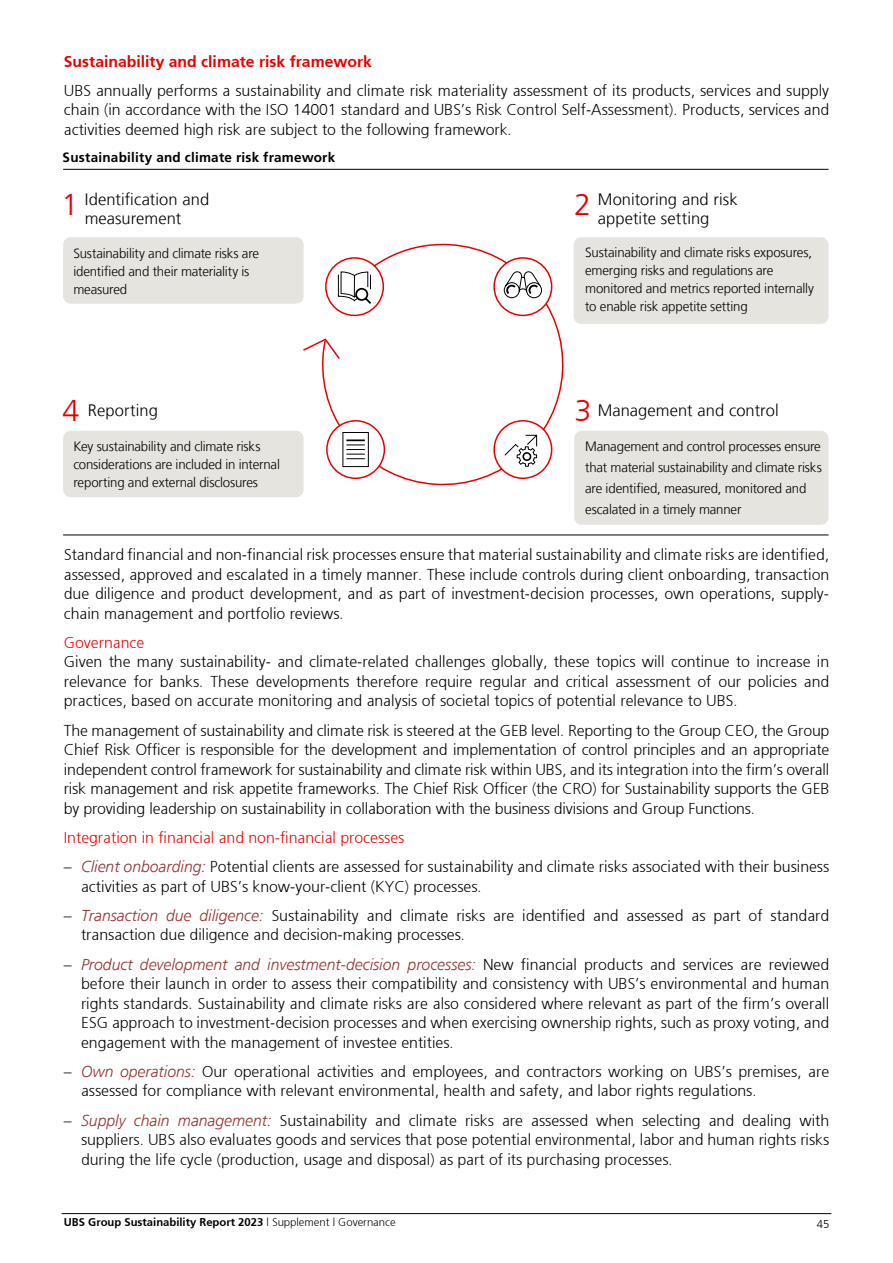
<style>
.page{position:relative;width:893px;height:1263px;background:#fff}
.page>*{position:absolute;margin:0;border:0;box-sizing:border-box;transform-origin:0 0}
.t1{font:300 30px "Frutiger LT Com";color:#e60000}
.t2{font:300 16.5px/19.5px "Frutiger LT Com";letter-spacing:.005em;color:#000}
.t3{font:300 15.75px/19.5px "Frutiger 45";color:#000;text-align:justify}
.t4{font:300 15.75px "Frutiger 45";color:#e60000}
.t5{font:300 15.75px "Frutiger 45";color:#e60000}
.t6{font:300 13.5px/18px "Frutiger LT Com";letter-spacing:-.015em;color:#000}
.t7{font:700 13.5px "Frutiger LT Com";letter-spacing:.015em;color:#000}
.t8{font:300 11.25px "Frutiger 45";color:#000}
.t9{font:300 11.25px "Frutiger LT Com";color:#000}
.s1{color:#e60000}
.s2{font-style:italic;color:#943634}
.s3{font-style:inherit}
</style>
<div class="page">
<hr style="left:62px;top:1213px;width:769px;height:1px;background:#000">
<svg style="left:322px;top:243px;width:242px;height:243px"></svg>
<div style="left:574px;top:431px;width:254px;height:94px;background:#e6e4de;border-radius:8px"></div>
<hr style="left:63px;top:169px;width:765px;height:1px;background:#000">
<hr style="left:63px;top:535px;width:765px;height:1px;background:#000">
<div style="left:63px;top:431px;width:241px;height:66px;background:#e6e4de;border-radius:8px"></div>
<div style="left:63px;top:237px;width:241px;height:67px;background:#e6e4de;border-radius:8px"></div>
<div style="left:574px;top:237px;width:254px;height:87px;background:#e6e4de;border-radius:8px"></div>
<svg style="left:303px;top:337px;width:38px;height:24px"></svg>
<svg style="left:324px;top:256px;width:61px;height:61px"></svg>
<div style="left:494px;top:258px;width:58px;height:57px;background:#fff;border-radius:50%"></div>
<div style="left:493px;top:257px;width:59px;height:59px;border:2px solid #e60000;border-radius:50%"></div>
<div style="left:526px;top:282px;width:16px;height:16px;border:1px solid #000;border-radius:50%"></div>
<svg style="left:503px;top:271px;width:38px;height:28px"></svg>
<div style="left:327px;top:421px;width:57px;height:57px;background:#fff;border-radius:50%"></div>
<div style="left:326px;top:420px;width:59px;height:59px;border:2px solid #e60000;border-radius:50%"></div>
<svg style="left:342px;top:432px;width:27px;height:35px"></svg>
<div style="left:494px;top:421px;width:58px;height:57px;background:#fff;border-radius:50%"></div>
<div style="left:493px;top:420px;width:59px;height:59px;border:2px solid #e60000;border-radius:50%"></div>
<svg style="left:504px;top:434px;width:34px;height:33px"></svg>
<div style="left:522px;top:452px;width:9px;height:9px;border:2px solid #000;border-radius:50%"></div>
<p class="t4" style="left:64px;top:52px;width:310px">Sustainability and climate risk framework</p>
<p class="t3" style="left:64px;top:81px;width:767px">UBS annually performs a sustainability and climate risk materiality assessment of its products, services and supply chain (in accordance with the ISO 14001 standard and UBS’s Risk Control Self-Assessment). Products, services and activities deemed high risk are subject to the following framework.</p>
<p class="t7" style="left:63px;top:149px;width:274px">Sustainability and climate risk framework</p>
<p class="t2" style="left:85px;top:189px;width:126px">Identification and measurement</p>
<h1 class="t1" style="left:61px;top:187px;width:19px">1</h1>
<h1 class="t1" style="left:574px;top:187px;width:19px">2</h1>
<p class="t2" style="left:598px;top:189px;width:141px">Monitoring and risk appetite setting</p>
<p class="t6" style="left:73px;top:244px;width:187px">Sustainability and climate risks are identified and their materiality is measured</p>
<p class="t6" style="left:585px;top:243px;width:230px">Sustainability and climate risks exposures, emerging risks and regulations are monitored and metrics reported internally to enable risk appetite setting</p>
<h1 class="t1" style="left:63px;top:393px;width:19px">4</h1>
<h1 class="t1" style="left:574px;top:393px;width:19px">3</h1>
<p class="t2" style="left:88px;top:400px;width:71px">Reporting</p>
<p class="t2" style="left:598px;top:400px;width:182px">Management and control</p>
<p class="t6" style="left:73px;top:437px;width:208px">Key sustainability and climate risks considerations are included in internal reporting and external disclosures</p>
<p class="t6" style="left:585px;top:436px;width:238px;line-height:21px">Management and control processes ensure that material sustainability and climate risks are identified, measured, monitored and escalated in a timely manner</p>
<p class="t3" style="left:64px;top:545px;width:767px">Standard financial and non-financial risk processes ensure that material sustainability and climate risks are identified, assessed, approved and escalated in a timely manner. These include controls during client onboarding, transaction due diligence and product development, and as part of investment-decision processes, own operations, supply&shy;chain management and portfolio reviews.</p>
<p class="t5" style="left:64px;top:633px;width:82px">Governance</p>
<p class="t3" style="left:64px;top:652px;width:767px">Given the many sustainability- and climate-related challenges globally, these topics will continue to increase in relevance for banks. These developments therefore require regular and critical assessment of our policies and practices, based on accurate monitoring and analysis of societal topics of potential relevance to UBS.</p>
<p class="t3" style="left:64px;top:720px;width:767px">The management of sustainability and climate risk is steered at the GEB level. Reporting to the Group CEO, the Group Chief Risk Officer is responsible for the development and implementation of control principles and an appropriate independent control framework for sustainability and climate risk within UBS, and its integration into the firm’s overall risk management and risk appetite frameworks. The Chief Risk Officer (the CRO) for Sustainability supports the GEB by providing leadership on sustainability in collaboration with the business divisions and Group Functions.</p>
<p class="t3" style="left:81px;top:823px;width:750px;line-height:29.2px;text-indent:-17px"><span class="s1">Integration in financial and non-financial processes<br></span><span class="s2">Client onboarding:</span> Potential clients are assessed for sustainability and climate risks associated with their business</p>
<p class="t3" style="left:81px;top:871px;width:750px;line-height:29.2px">activities as part of UBS’s know-your-client (KYC) processes.<br><span class="s2">Transaction due diligence:</span> Sustainability and climate risks are identified and assessed as part of standard</p>
<p class="t3" style="left:81px;top:920px;width:750px;line-height:29.2px">transaction due diligence and decision-making processes.<br><span class="s2">Product development and investment-decision processes:</span> New financial products and services are reviewed</p>
<p class="t3" style="left:81px;top:974px;width:750px">before their launch in order to assess their compatibility and consistency with UBS’s environmental and human rights standards. Sustainability and climate risks are also considered where relevant as part of the firm’s overall ESG approach to investment-decision processes and when exercising ownership rights, such as proxy voting, and engagement with the management of investee entities.</p>
<p class="t3" style="left:81px;top:1062px;width:750px"><span class="s2">Own operations:</span> Our operational activities and employees, and contractors working on UBS’s premises, are assessed for compliance with relevant environmental, health and safety, and labor rights regulations.</p>
<p class="t3" style="left:81px;top:1110px;width:750px"><span class="s2">Supply chain management:</span> Sustainability and climate risks are assessed when selecting and dealing with suppliers. UBS also evaluates goods and services that pose potential environmental, labor and human rights risks during the life cycle (production, usage and disposal) as part of its purchasing processes.</p>
<p class="t3" style="left:64px;top:857px;width:9px">–</p>
<p class="t3" style="left:64px;top:906px;width:9px">–</p>
<p class="t3" style="left:64px;top:954px;width:9px">–</p>
<p class="t3" style="left:64px;top:1062px;width:9px">–</p>
<p class="t3" style="left:64px;top:1110px;width:9px">–</p>
<p class="t8" style="left:64px;top:1215px;width:333px">UBS Group Sustainability Report 2023 <span class="s3">| Supplement | Governance</span></p>
<p class="t9" style="left:817px;top:1217px;width:14px">45</p>
</div>
